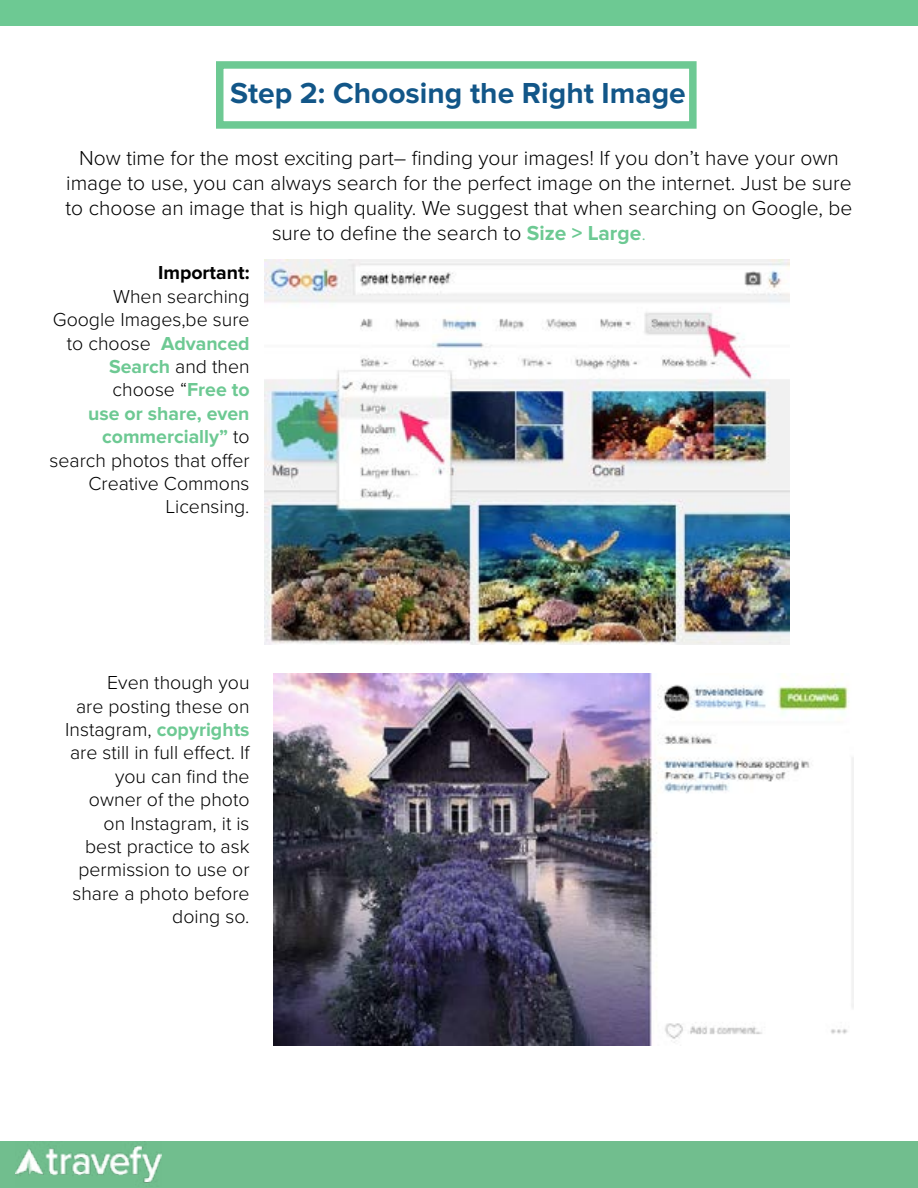
<style>
.page{position:relative;width:918px;height:1188px;background:#fff}
.page>*{position:absolute;margin:0;border:0;box-sizing:border-box;transform-origin:0 0}
.t1{font:700 30px "Proxima Nova";color:#125688}
.t2{font:300 21px/25.2px "Proxima Nova";color:#000;text-align:center}
.t3{font:300 19.5px/23.4px "Proxima Nova";color:#000;text-align:right}
.t4{font:700 19.5px "Proxima Nova";color:#000}
.s1{font-weight:700;color:#6dc993}
.s2{color:#6dc993}
</style>
<div class="page">
<div style="left:216px;top:61px;width:481px;height:68px;background:#fff;border:8px solid #6dc993"></div>
<img style="left:265px;top:259px;width:524px;height:386px">
<img style="left:274px;top:674px;width:580px;height:372px">
<div style="left:0;top:0;width:918px;height:25px;background:#6dc993"></div>
<div style="left:0;top:1141px;width:918px;height:47px;background:#71be8e"></div>
<img style="left:15px;top:1141px;width:147px;height:42px">
<h1 class="t1" style="left:230px;top:76px;width:457px">Step 2: Choosing the Right Image</h1>
<p class="t2" style="left:66px;top:144px;width:788px">Now time for the most exciting part– finding your images! If you don’t have your own image to use, you can always search for the perfect image on the internet. Just be sure to choose an image that is high quality. We suggest that when searching on Google, be sure to define the search to <span class="s1">Size &gt; Large</span><span class="s2">.</span></p>
<p class="t4" style="left:158px;top:262px;width:93px">Important:</p>
<p class="t3" style="left:50px;top:283px;width:202px">When searching<br>Google Images,be sure to choose <span class="s1">Advanced<br>Search</span> and then choose “<span class="s1">Free to<br>use or share, even commercially”</span> to search photos that offer<br>Creative Commons<br>Licensing.</p>
<p class="t3" style="left:65px;top:670px;width:186px">Even though you<br>are posting these on<br>Instagram, <span class="s1">copyrights </span>are still in full effect. If you can find the owner of the photo on Instagram, it is best practice to ask permission to use or share a photo before doing so.</p>
</div>
